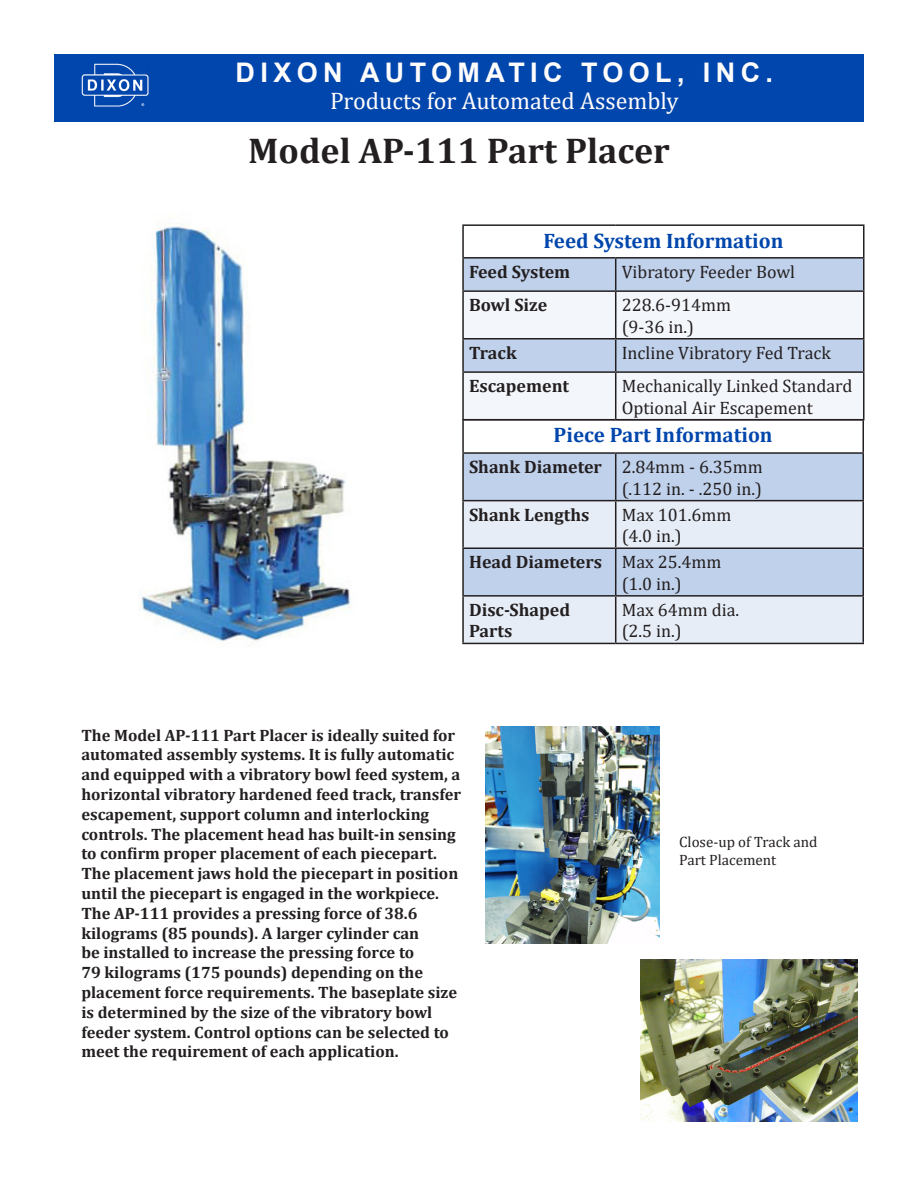
<style>
.page{position:relative;width:918px;height:1188px;background:#fff}
.page>*{position:absolute;margin:0;border:0;box-sizing:border-box;transform-origin:0 0}
.t1{font:700 36px "Cambria";color:#231f20}
.t2{font:700 27px "Arial";letter-spacing:.2em;color:#fffcfc}
.t3{font:24px "Cambria";color:#fffcfc}
.t4{font:700 21px "Cambria";color:#0146ac}
.t5{font:18px/21.6px "Cambria";color:#231f20}
.t6{font:700 18px "Cambria";color:#231f20}
.t7{font:700 16.5px/19.8px "Cambria";color:#231f20}
.t8{font:15px/18px "Cambria";color:#231f20}
</style>
<div class="page">
<div style="left:54px;top:54px;width:810px;height:67px;background:#0146ad"></div>
<img style="left:81px;top:64px;width:68px;height:43px">
<img style="left:139px;top:224px;width:212px;height:419px">
<div style="left:464px;top:454px;width:398px;height:46px;background:#c0d1eb"></div>
<svg style="left:464px;top:501px;width:398px;height:142px;background:#d8e2f1"></svg>
<hr style="left:462px;top:420px;width:2px;height:32px;background:#231f20">
<hr style="left:862px;top:420px;width:2px;height:32px;background:#231f20">
<hr style="left:462px;top:452px;width:154px;height:2px;background:#231f20">
<hr style="left:462px;top:454px;width:2px;height:46px;background:#231f20">
<hr style="left:616px;top:452px;width:248px;height:2px;background:#231f20">
<hr style="left:615px;top:454px;width:1px;height:46px;background:#231f20">
<hr style="left:862px;top:454px;width:2px;height:46px;background:#231f20">
<hr style="left:462px;top:500px;width:154px;height:1px;background:#231f20">
<hr style="left:462px;top:501px;width:2px;height:46px;background:#231f20">
<hr style="left:616px;top:500px;width:248px;height:1px;background:#231f20">
<hr style="left:615px;top:501px;width:1px;height:46px;background:#231f20">
<hr style="left:862px;top:501px;width:2px;height:46px;background:#231f20">
<hr style="left:462px;top:547px;width:154px;height:2px;background:#231f20">
<hr style="left:462px;top:549px;width:2px;height:46px;background:#231f20">
<hr style="left:616px;top:547px;width:248px;height:2px;background:#231f20">
<hr style="left:615px;top:549px;width:1px;height:46px;background:#231f20">
<hr style="left:862px;top:549px;width:2px;height:46px;background:#231f20">
<hr style="left:462px;top:595px;width:154px;height:2px;background:#231f20">
<hr style="left:462px;top:597px;width:2px;height:46px;background:#231f20">
<hr style="left:616px;top:595px;width:248px;height:2px;background:#231f20">
<hr style="left:615px;top:597px;width:1px;height:46px;background:#231f20">
<hr style="left:862px;top:597px;width:2px;height:46px;background:#231f20">
<hr style="left:462px;top:643px;width:154px;height:1px;background:#231f20">
<hr style="left:616px;top:643px;width:248px;height:1px;background:#231f20">
<div style="left:464px;top:259px;width:399px;height:31px;background:#c0d1eb"></div>
<svg style="left:464px;top:292px;width:399px;height:127px;fill:#f3f6fb"></svg>
<hr style="left:462px;top:224px;width:154px;height:2px;background:#231f20">
<hr style="left:462px;top:226px;width:2px;height:31px;background:#231f20">
<hr style="left:616px;top:224px;width:249px;height:2px;background:#231f20">
<hr style="left:863px;top:226px;width:2px;height:31px;background:#231f20">
<hr style="left:462px;top:257px;width:154px;height:2px;background:#231f20">
<hr style="left:462px;top:259px;width:2px;height:31px;background:#231f20">
<hr style="left:616px;top:257px;width:249px;height:2px;background:#231f20">
<hr style="left:615px;top:259px;width:1px;height:31px;background:#231f20">
<hr style="left:863px;top:259px;width:2px;height:31px;background:#231f20">
<hr style="left:462px;top:290px;width:154px;height:2px;background:#231f20">
<hr style="left:462px;top:292px;width:2px;height:46px;background:#231f20">
<hr style="left:616px;top:290px;width:249px;height:2px;background:#231f20">
<hr style="left:615px;top:292px;width:1px;height:46px;background:#231f20">
<hr style="left:863px;top:292px;width:2px;height:46px;background:#231f20">
<hr style="left:462px;top:338px;width:154px;height:2px;background:#231f20">
<hr style="left:462px;top:340px;width:2px;height:31px;background:#231f20">
<hr style="left:616px;top:338px;width:249px;height:2px;background:#231f20">
<hr style="left:615px;top:340px;width:1px;height:31px;background:#231f20">
<hr style="left:863px;top:340px;width:2px;height:31px;background:#231f20">
<hr style="left:462px;top:371px;width:154px;height:2px;background:#231f20">
<hr style="left:462px;top:373px;width:2px;height:46px;background:#231f20">
<hr style="left:616px;top:371px;width:249px;height:2px;background:#231f20">
<hr style="left:615px;top:373px;width:1px;height:46px;background:#231f20">
<hr style="left:863px;top:373px;width:2px;height:46px;background:#231f20">
<hr style="left:462px;top:419px;width:154px;height:1px;background:#231f20">
<hr style="left:616px;top:419px;width:249px;height:1px;background:#231f20">
<img style="left:486px;top:727px;width:173px;height:217px">
<img style="left:641px;top:959px;width:216px;height:163px">
<p class="t2" style="left:236px;top:54px;width:539px">DIXON AUTOMATIC TOOL, INC.</p>
<p class="t3" style="left:330px;top:86px;width:350px">Products for Automated Assembly</p>
<p class="t1" style="left:248px;top:125px;width:423px">Model AP-111 Part Placer</p>
<p class="t4" style="left:543px;top:226px;width:242px">Feed System Information</p>
<p class="t6" style="left:469px;top:259px;width:103px">Feed System</p>
<p class="t5" style="left:622px;top:261px;width:175px">Vibratory Feeder Bowl</p>
<p class="t6" style="left:469px;top:292px;width:80px">Bowl Size</p>
<p class="t5" style="left:622px;top:294px;width:111px">228.6-914mm</p>
<p class="t5" style="left:622px;top:316px;width:74px">(9-36 in.)</p>
<p class="t6" style="left:469px;top:340px;width:49px">Track</p>
<p class="t5" style="left:622px;top:342px;width:211px">Incline Vibratory Fed Track</p>
<p class="t6" style="left:469px;top:373px;width:102px">Escapement</p>
<p class="t5" style="left:622px;top:375px;width:232px">Mechanically Linked Standard<br>Optional Air Escapement</p>
<p class="t4" style="left:554px;top:420px;width:221px">Piece Part Information</p>
<p class="t6" style="left:469px;top:454px;width:134px">Shank Diameter</p>
<p class="t5" style="left:622px;top:456px;width:143px">2.84mm - 6.35mm</p>
<p class="t5" style="left:622px;top:478px;width:142px">(.112 in. - .250 in.)</p>
<p class="t6" style="left:469px;top:502px;width:122px">Shank Lengths</p>
<p class="t5" style="left:622px;top:504px;width:111px">Max 101.6mm</p>
<p class="t5" style="left:622px;top:525px;width:62px">(4.0 in.)</p>
<p class="t6" style="left:469px;top:549px;width:134px">Head Diameters</p>
<p class="t5" style="left:622px;top:551px;width:101px">Max 25.4mm</p>
<p class="t5" style="left:622px;top:573px;width:62px">(1.0 in.)</p>
<p class="t6" style="left:469px;top:597px;width:103px">Disc-Shaped</p>
<p class="t6" style="left:469px;top:619px;width:45px">Parts</p>
<p class="t5" style="left:622px;top:599px;width:119px">Max 64mm dia.</p>
<p class="t5" style="left:622px;top:620px;width:62px">(2.5 in.)</p>
<p class="t7" style="left:81px;top:725px;width:381px">The Model AP-111 Part Placer is ideally suited for automated assembly systems. It is fully automatic and equipped with a vibratory bowl feed system, a horizontal vibratory hardened feed track, transfer escapement, support column and interlocking controls. The placement head has built-in sensing to confirm proper placement of each piecepart.<br>The placement jaws hold the piecepart in position until the piecepart is engaged in the workpiece.<br>The AP-111 provides a pressing force of 38.6 kilograms (85 pounds). A larger cylinder can<br>be installed to increase the pressing force to<br>79 kilograms (175 pounds) depending on the placement force requirements. The baseplate size is determined by the size of the vibratory bowl feeder system. Control options can be selected to meet the requirement of each application.</p>
<p class="t8" style="left:679px;top:833px;width:140px">Close-up of Track and<br>Part Placement</p>
</div>
